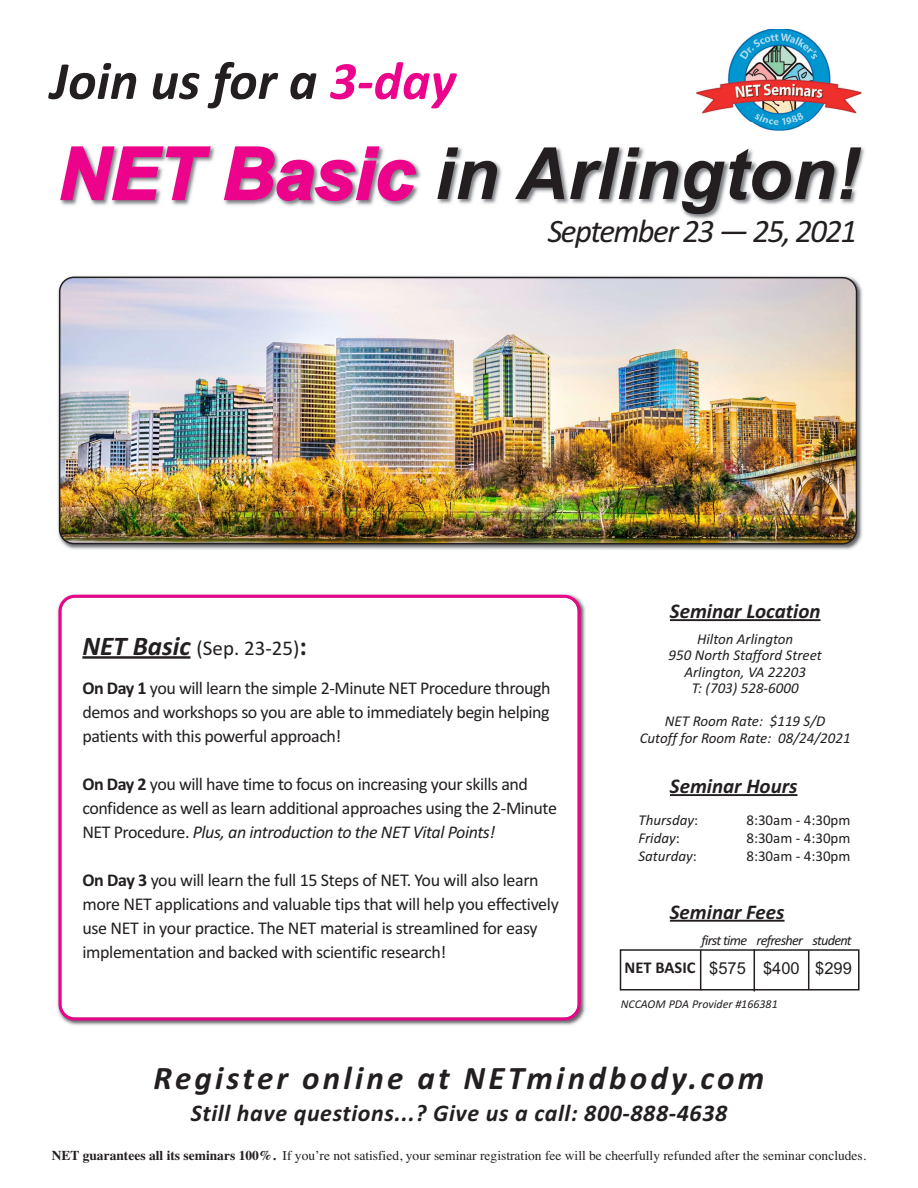
<style>
.page{position:relative;width:918px;height:1188px;background:#fff}
.page>*{position:absolute;margin:0;border:0;box-sizing:border-box;transform-origin:0 0}
.t1{font:italic 700 72px "Arial";color:#231f20}
.t2{font:italic 700 54px "Calibri";color:#231f20}
.t3{font:italic 700 33px "Calibri";letter-spacing:.1em;color:#231f20}
.t4{font:italic 33px "Calibri";letter-spacing:-.05em;color:#231f20}
.t5{font:italic 700 24px "Calibri";letter-spacing:.025em;color:#231f20}
.t6{font:italic 700 21px "Calibri";color:#231f20}
.t7{font:21px "Calibri";color:#231f20}
.t8{font:18px/24px "Calibri";letter-spacing:-.025em;color:#231f20}
.t9{font:16.5px "Arial";color:#231f20}
.t10{font:italic 15px/16.5px "Calibri";color:#231f20;text-align:center}
.t11{font:15px "Calibri";color:#231f20}
.t12{font:italic 14.25px "Calibri";letter-spacing:-.05em;color:#231f20}
.t13{font:13.5px "Times";color:#231f20}
.t14{font:italic 12px "Calibri";color:#231f20}
.s1{color:#ed028c}
.s2{font-weight:700;font-style:italic;font-size:27px}
.s3{font-weight:700;font-size:27px}
.s4{font-weight:700}
.s5{font-style:italic}
.s6{font-style:normal}
.s7{font-family:"Calibri";font-weight:700}
</style>
<div class="page">
<img style="left:60px;top:146px;width:805px;height:73px">
<img style="left:696px;top:29px;width:165px;height:102px">
<hr style="left:670px;top:619px;width:150px;height:2px;background:#231f20">
<img style="left:57px;top:594px;width:529px;height:432px">
<svg style="left:58px;top:595px;width:523px;height:426px"></svg>
<hr style="left:82px;top:656px;width:108px;height:3px;background:#231f20">
<hr style="left:670px;top:920px;width:115px;height:2px;background:#231f20">
<div style="left:620px;top:949px;width:240px;height:42px;border:2px solid #231f20"></div>
<hr style="left:808px;top:950px;width:1px;height:40px;background:#231f20">
<hr style="left:700px;top:950px;width:1px;height:40px;background:#231f20">
<hr style="left:754px;top:949px;width:1px;height:42px;background:#231f20">
<img style="left:58px;top:276px;width:805px;height:274px">
<img style="left:59px;top:277px;width:798px;height:268px">
<hr style="left:670px;top:794px;width:127px;height:2px;background:#231f20">
<h2 class="t2" style="left:50px;top:62px;width:407px">Join us for a <span class="s1">3-day</span></h2>
<h1 class="t1" style="left:58px;top:132px;width:803px"><span class="s1">NET Basic</span> in Arlington!</h1>
<h3 class="t4" style="left:548px;top:220px;width:311px">September 23 — 25, 2021</h3>
<p class="t7" style="left:82px;top:641px;width:226px"><span class="s2">NET Basic</span> (Sep. 23-25)<span class="s3">:</span></p>
<p class="t8" style="left:82px;top:678px;width:470px;text-align:justify"><span class="s4">On Day 1</span> you will learn the simple 2-Minute NET Procedure through demos and workshops so you are able to immediately begin helping patients with this powerful approach!</p>
<p class="t8" style="left:82px;top:774px;width:476px"><span class="s4">On Day 2</span> you will have time to focus on increasing your skills and confidence as well as learn additional approaches using the 2-Minute<br>NET Procedure. <span class="s5">Plus, an introduction to the NET Vital Points!</span></p>
<p class="t8" style="left:82px;top:870px;width:478px"><span class="s4">On Day 3</span> you will learn the full 15 Steps of NET. You will also learn more NET applications and valuable tips that will help you effectively use NET in your practice. The NET material is streamlined for easy implementation and backed with scientific research!</p>
<p class="t6" style="left:670px;top:604px;width:152px">Seminar Location</p>
<p class="t10" style="left:669px;top:632px;width:155px">Hilton Arlington<br>950 North Stafford Street<br>Arlington, VA 22203<br>T: (703) 528-6000</p>
<p class="t10" style="left:640px;top:714px;width:212px">NET Room Rate: $119 S/D<br>Cutoff for Room Rate: 08/24/2021</p>
<p class="t6" style="left:670px;top:779px;width:129px">Seminar Hours</p>
<p class="t10" style="left:638px;top:813px;width:61px">Thursday<span class="s6">:</span></p>
<p class="t11" style="left:746px;top:815px;width:106px">8:30am - 4:30pm</p>
<p class="t10" style="left:638px;top:831px;width:43px">Friday<span class="s6">:</span></p>
<p class="t11" style="left:746px;top:833px;width:106px">8:30am - 4:30pm</p>
<p class="t10" style="left:638px;top:849px;width:60px">Saturday<span class="s6">:</span></p>
<p class="t11" style="left:746px;top:851px;width:106px">8:30am - 4:30pm</p>
<p class="t6" style="left:670px;top:905px;width:116px">Seminar Fees</p>
<p class="t12" style="left:702px;top:935px;width:152px">first time refresher student</p>
<p class="t9" style="left:625px;top:959px;width:229px"><span class="s7">NET BASIC</span> $575 $400 $299</p>
<p class="t14" style="left:621px;top:1000px;width:159px">NCCAOM PDA Provider #166381</p>
<h3 class="t3" style="left:154px;top:1067px;width:612px">Register online at NETmindbody.com</h3>
<h3 class="t5" style="left:191px;top:1105px;width:538px">Still have questions...? Give us a call: 800-888-4638</h3>
<p class="t13" style="left:52px;top:1150px;width:816px"><span class="s4">NET guarantees all its seminars 100%.</span> If you’re not satisfied, your seminar registration fee will be cheerfully refunded after the seminar concludes.</p>
</div>
